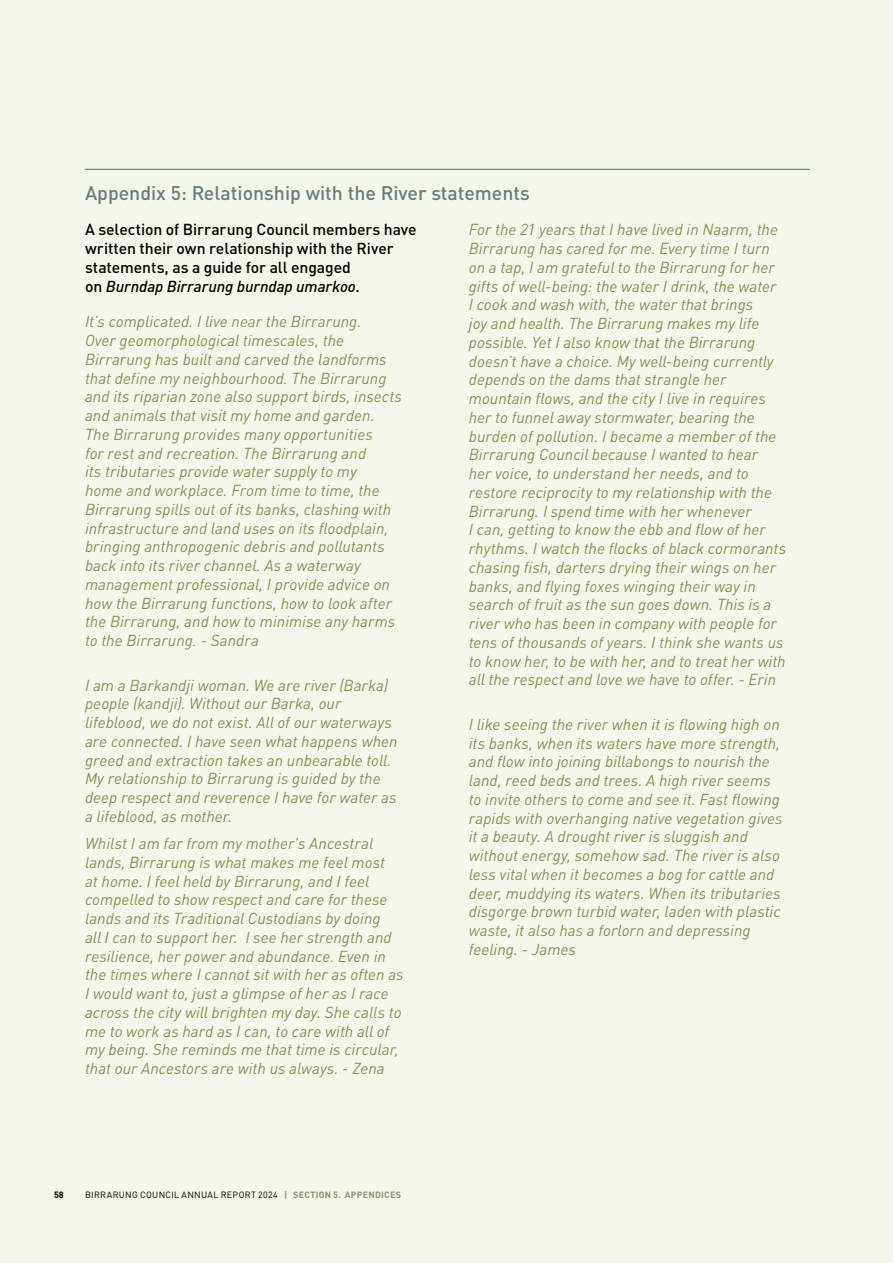
<style>
.page{position:relative;width:893px;height:1263px;background:#f4f8ec}
.page>*{position:absolute;margin:0;border:0;box-sizing:border-box;transform-origin:0 0}
.Appendix_header{font:500 19.5px "DINOT";color:#6a7c7e}
.t1{font:italic 15.75px/18.8px "DINOT";color:#829155}
.Body_-_semi_bold{font:500 15.75px/18.8px "DINOT";letter-spacing:-.005em;color:#000}
.t2{font:9px "DINOT";letter-spacing:.03em;color:#000}
.t3{font:700 9px "DINOT";color:#000}
.s1{font-style:italic}
.s2{font-weight:700;color:#8d9271}
</style>
<div class="page">
<hr style="left:85px;top:169px;width:725px;height:1px;background:#6a7c7e">
<p class="Appendix_header" style="left:85px;top:180px;width:446px">Appendix 5: Relationship with the River statements</p>
<p class="Body_-_semi_bold" style="left:85px;top:220px;width:333px">A selection of Birrarung Council members have written their own relationship with the River statements, as a guide for all engaged<br>on <span class="s1">Burndap Birrarung burndap umarkoo</span>.</p>
<p class="t1" style="left:85px;top:312px;width:318px">It’s complicated. I live near the Birrarung.<br>Over geomorphological timescales, the Birrarung has built and carved the landforms that define my neighbourhood. The Birrarung and its riparian zone also support birds, insects and animals that visit my home and garden.<br>The Birrarung provides many opportunities<br>for rest and recreation. The Birrarung and<br>its tributaries provide water supply to my<br>home and workplace. From time to time, the Birrarung spills out of its banks, clashing with infrastructure and land uses on its floodplain, bringing anthropogenic debris and pollutants back into its river channel. As a waterway management professional, I provide advice on how the Birrarung functions, how to look after the Birrarung, and how to minimise any harms to the Birrarung. - Sandra</p>
<p class="t1" style="left:85px;top:675px;width:314px">I am a Barkandji woman. We are river (Barka) people (kandji). Without our Barka, our lifeblood, we do not exist. All of our waterways are connected. I have seen what happens when greed and extraction takes an unbearable toll.<br>My relationship to Birrarung is guided by the deep respect and reverence I have for water as a lifeblood, as mother.</p>
<p class="t1" style="left:85px;top:834px;width:320px">Whilst I am far from my mother's Ancestral lands, Birrarung is what makes me feel most<br>at home. I feel held by Birrarung, and I feel compelled to show respect and care for these lands and its Traditional Custodians by doing<br>all I can to support her. I see her strength and resilience, her power and abundance. Even in the times where I cannot sit with her as often as I would want to, just a glimpse of her as I race across the city will brighten my day. She calls to me to work as hard as I can, to care with all of my being. She reminds me that time is circular, that our Ancestors are with us always. - Zena</p>
<p class="t1" style="left:469px;top:220px;width:319px">For the 21 years that I have lived in Naarm, the Birrarung has cared for me. Every time I turn on a tap, I am grateful to the Birrarung for her gifts of well-being: the water I drink, the water<br>I cook and wash with, the water that brings<br>joy and health. The Birrarung makes my life possible. Yet I also know that the Birrarung doesn’t have a choice. My well-being currently depends on the dams that strangle her mountain flows, and the city I live in requires her to funnel away stormwater, bearing the burden of pollution. I became a member of the Birrarung Council because I wanted to hear<br>her voice, to understand her needs, and to restore reciprocity to my relationship with the Birrarung. I spend time with her whenever<br>I can, getting to know the ebb and flow of her rhythms. I watch the flocks of black cormorants chasing fish, darters drying their wings on her banks, and flying foxes winging their way in search of fruit as the sun goes down. This is a river who has been in company with people for tens of thousands of years. I think she wants us to know her, to be with her, and to treat her with all the respect and love we have to offer. - Erin</p>
<p class="t1" style="left:469px;top:714px;width:315px">I like seeing the river when it is flowing high on its banks, when its waters have more strength, and flow into joining billabongs to nourish the land, reed beds and trees. A high river seems to invite others to come and see it. Fast flowing rapids with overhanging native vegetation gives it a beauty. A drought river is sluggish and without energy, somehow sad. The river is also less vital when it becomes a bog for cattle and deer, muddying its waters. When its tributaries disgorge brown turbid water, laden with plastic waste, it also has a forlorn and depressing feeling. - James</p>
<p class="t3" style="left:54px;top:1188px;width:11px">58</p>
<p class="t2" style="left:85px;top:1189px;width:318px">BIRRARUNG COUNCIL ANNUAL REPORT 2024 <span class="s2">| SECTION 5. APPENDICES</span></p>
</div>
